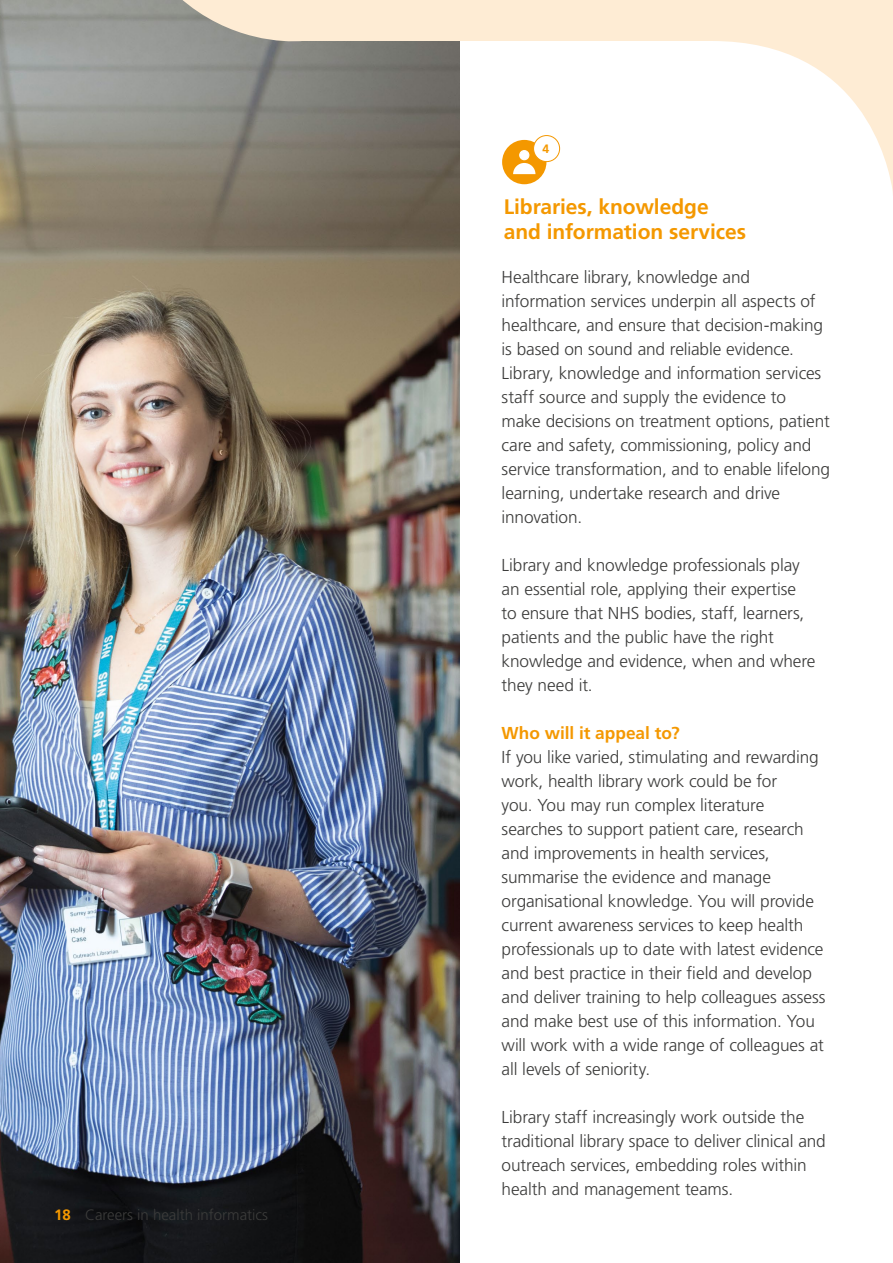
<style>
.page{position:relative;width:893px;height:1263px;background:#fff}
.page>*{position:absolute;margin:0;border:0;box-sizing:border-box;transform-origin:0 0}
.t1{font:700 21px/25.2px "Frutiger LT Std";letter-spacing:-.005em;color:#f49800}
.t2{font:300 17.25px/24px "Frutiger LT Std";letter-spacing:-.01em;color:#3c3c3b}
.t3{font:700 17.25px "Frutiger LT Std";letter-spacing:-.005em;color:#f49800}
.t4{font:300 15px "Frutiger LT Std";color:#3c3c3b}
.t5{font:700 12.15px "Frutiger LT Std";color:#f49800}
.s1{font-weight:700;color:#f49800}
</style>
<div class="page">
<img style="left:0;top:0;width:459px;height:1263px">
<svg style="left:94px;top:0;width:799px;height:196px"></svg>
<div style="left:502px;top:140px;width:44px;height:44px;background:#f49800;border-radius:50%"></div>
<div style="left:520px;top:151px;width:9px;height:9px;background:#fff;border-radius:50%"></div>
<div style="left:519px;top:150px;width:10px;height:10px;border:1px solid #fff;border-radius:50%"></div>
<svg style="left:513px;top:163px;width:22px;height:11px"></svg>
<div style="left:534px;top:136px;width:26px;height:26px;background:#fff;border-radius:50%"></div>
<div style="left:533px;top:135px;width:27px;height:27px;border:1px solid #f49800;border-radius:50%"></div>
<p class="t4" style="left:54px;top:1206px;width:216px"><span class="s1">18</span> Careers in health informatics</p>
<p class="t5" style="left:542px;top:142px;width:8px">4</p>
<p class="t1" style="left:504px;top:194px;width:244px">Libraries, knowledge and information services</p>
<p class="t2" style="left:502px;top:265px;width:330px">Healthcare library, knowledge and information services underpin all aspects of healthcare, and ensure that decision-making is based on sound and reliable evidence.<br>Library, knowledge and information services staff source and supply the evidence to<br>make decisions on treatment options, patient care and safety, commissioning, policy and service transformation, and to enable lifelong learning, undertake research and drive innovation.</p>
<p class="t2" style="left:502px;top:553px;width:315px">Library and knowledge professionals play an essential role, applying their expertise<br>to ensure that NHS bodies, staff, learners, patients and the public have the right knowledge and evidence, when and where they need it.</p>
<p class="t3" style="left:502px;top:722px;width:180px">Who will it appeal to?</p>
<p class="t2" style="left:502px;top:745px;width:326px">If you like varied, stimulating and rewarding work, health library work could be for<br>you. You may run complex literature searches to support patient care, research and improvements in health services, summarise the evidence and manage organisational knowledge. You will provide current awareness services to keep health professionals up to date with latest evidence and best practice in their field and develop and deliver training to help colleagues assess and make best use of this information. You will work with a wide range of colleagues at all levels of seniority.</p>
<p class="t2" style="left:502px;top:1105px;width:326px">Library staff increasingly work outside the traditional library space to deliver clinical and outreach services, embedding roles within health and management teams.</p>
</div>
